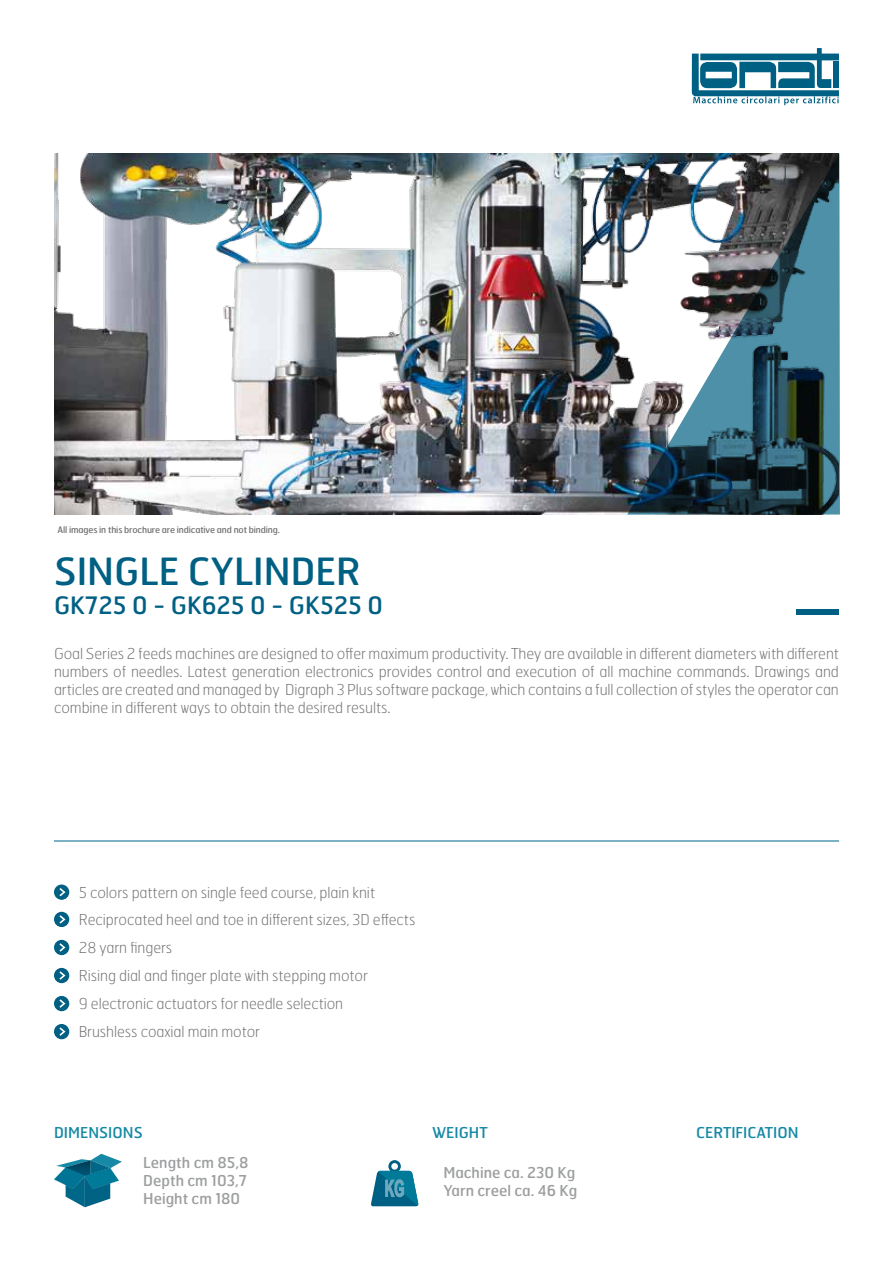
<style>
.page{position:relative;width:893px;height:1263px;background:#fff}
.page>*{position:absolute;margin:0;border:0;box-sizing:border-box;transform-origin:0 0}
.t1{font:37.5px "Hermes FB";color:#006083}
.t2{font:24px "Hermes FB";color:#006083}
.t3{font:100 15px/18px "Hermes FB";letter-spacing:-.005em;color:#707172;text-align:justify}
.t4{font:15px/18px "Hermes FB";color:#9c9e9f;text-align:justify}
.t5{font:15px "Hermes FB";color:#1589a5}
.t6{font:9px "Hermes";letter-spacing:-.015em;color:#707172}
</style>
<div class="page">
<img style="left:54px;top:153px;width:573px;height:361px">
<svg style="left:692px;top:48px;width:147px;height:57px"></svg>
<div style="left:54px;top:884px;width:15px;height:16px;background:#006083;border-radius:50%"></div>
<svg style="left:59px;top:888px;width:7px;height:8px"></svg>
<div style="left:54px;top:1024px;width:15px;height:15px;background:#006083;border-radius:50%"></div>
<svg style="left:59px;top:1027px;width:7px;height:9px"></svg>
<div style="left:54px;top:996px;width:15px;height:15px;background:#006083;border-radius:50%"></div>
<svg style="left:59px;top:999px;width:7px;height:9px"></svg>
<div style="left:54px;top:968px;width:15px;height:15px;background:#006083;border-radius:50%"></div>
<svg style="left:59px;top:971px;width:7px;height:9px"></svg>
<div style="left:54px;top:940px;width:15px;height:15px;background:#006083;border-radius:50%"></div>
<svg style="left:59px;top:943px;width:7px;height:9px"></svg>
<div style="left:54px;top:912px;width:15px;height:15px;background:#006083;border-radius:50%"></div>
<svg style="left:59px;top:915px;width:7px;height:9px"></svg>
<img style="left:627px;top:153px;width:213px;height:361px">
<svg style="left:54px;top:1154px;width:68px;height:53px"></svg>
<svg style="left:371px;top:1160px;width:48px;height:46px"></svg>
<div style="left:796px;top:609px;width:43px;height:5px;background:#006083"></div>
<hr style="left:54px;top:840px;width:785px;height:1px;background:#7bb1c5">
<p class="t6" style="left:57px;top:524px;width:224px">All images in this brochure are indicative and not binding.</p>
<h1 class="t1" style="left:54px;top:547px;width:309px">SINGLE CYLINDER</h1>
<h2 class="t2" style="left:54px;top:589px;width:331px">GK725 0 - GK625 0 - GK525 0</h2>
<p class="t3" style="left:54px;top:644px;width:786px">Goal Series 2 feeds machines are designed to offer maximum productivity. They are available in different diameters with different numbers of needles. Latest generation electronics provides control and execution of all machine commands. Drawings and articles are created and managed by Digraph 3 Plus software package, which contains a full collection of styles the operator can combine in different ways to obtain the desired results.</p>
<p class="t3" style="left:79px;top:883px;width:298px">5 colors pattern on single feed course, plain knit</p>
<p class="t3" style="left:79px;top:910px;width:338px">Reciprocated heel and toe in different sizes, 3D effects</p>
<p class="t3" style="left:79px;top:938px;width:95px">28 yarn fingers</p>
<p class="t3" style="left:79px;top:966px;width:291px">Rising dial and finger plate with stepping motor</p>
<p class="t3" style="left:79px;top:994px;width:266px">9 electronic actuators for needle selection</p>
<p class="t3" style="left:79px;top:1022px;width:183px">Brushless coaxial main motor</p>
<p class="t5" style="left:54px;top:1123px;width:90px">DIMENSIONS</p>
<p class="t5" style="left:432px;top:1123px;width:57px">WEIGHT</p>
<p class="t5" style="left:696px;top:1123px;width:104px">CERTIFICATION</p>
<p class="t4" style="left:143px;top:1152px;width:107px">Length cm 85,8<br>Depth cm 103,7<br>Height cm 180</p>
<p class="t4" style="left:443px;top:1162px;width:135px">Machine ca. 230 Kg<br>Yarn creel ca. 46 Kg</p>
</div>
